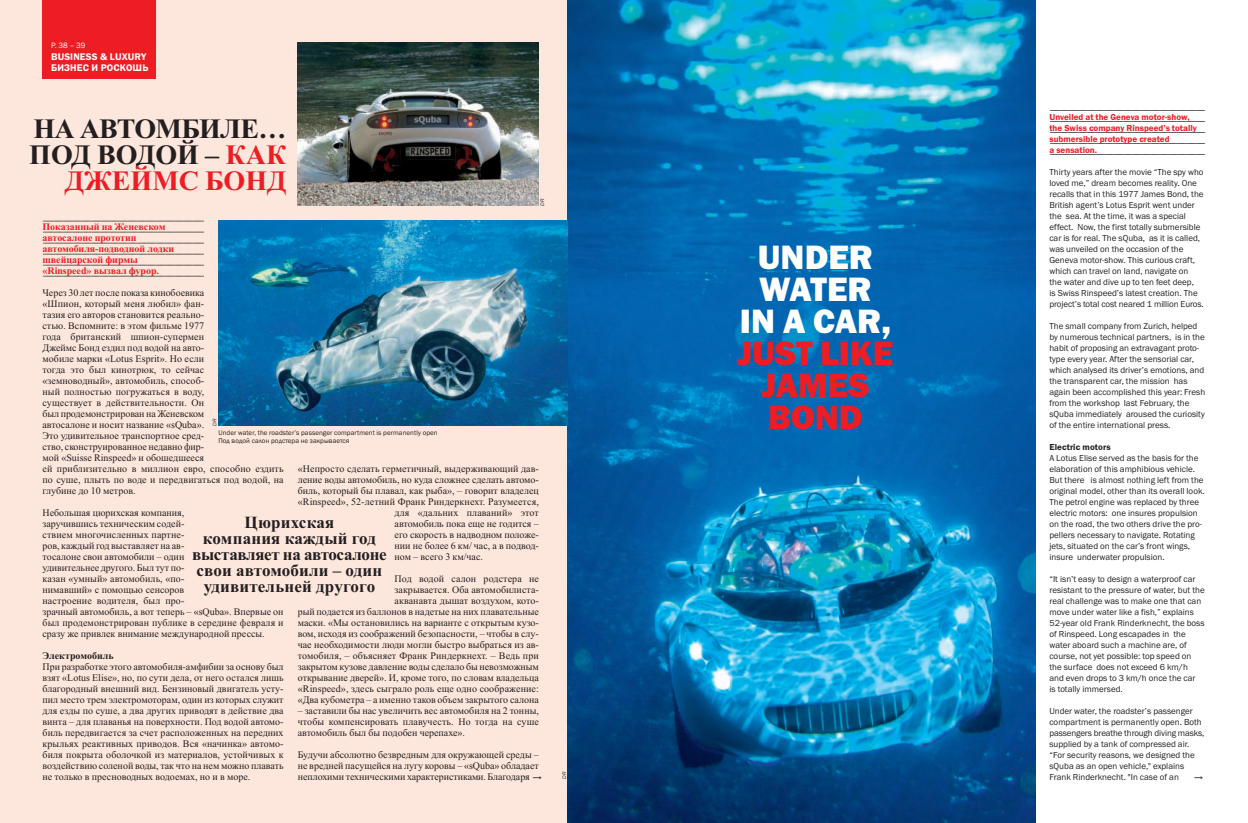
<style>
.page{position:relative;width:1248px;height:823px;background:#fff}
.page>*{position:absolute;margin:0;border:0;box-sizing:border-box;transform-origin:0 0}
.t1{font:800 35px/32px "Franklin Gothic";color:#fff;text-align:center}
.t2{font:700 28px/26px "Times New Roman";color:#231f20;text-align:right}
.t3{font:700 17px/16px "Times New Roman";letter-spacing:.01em;color:#231f20;text-align:center}
.t4{font:10px/11px "Times New Roman";color:#231f20}
.t5{font:700 10px/11px "Times New Roman";letter-spacing:-.005em;color:#ee1d23}
.t6{font:600 10px/11px "Franklin Gothic";letter-spacing:.015em;color:#fff}
.t7{font:9px/11px "Franklin Gothic";color:#231f20}
.t8{font:600 9px/11px "Franklin Gothic";color:#ee1d23}
.t9{font:8px "Franklin Gothic";color:#fff}
.t10{font:7px/8px "Franklin Gothic";letter-spacing:.01em;color:#231f20}
.t11{font:italic 5.5px "Franklin Gothic";color:#231f20}
.s1{font-weight:600}
.s2{color:#ee1d23}
.s3{font-weight:700}
</style>
<div class="page">
<div style="left:0;top:0;width:624px;height:822px;background:#fde7dc"></div>
<img style="left:567px;top:0;width:468px;height:822px">
<img style="left:298px;top:43px;width:241px;height:163px">
<div style="left:43px;top:0;width:113px;height:79px;background:#ee1d23"></div>
<svg style="left:1049px;top:110px;width:156px;height:1px"></svg>
<svg style="left:1049px;top:121px;width:156px;height:1px"></svg>
<svg style="left:1049px;top:132px;width:156px;height:1px"></svg>
<svg style="left:1049px;top:143px;width:156px;height:1px"></svg>
<svg style="left:1049px;top:154px;width:156px;height:1px"></svg>
<svg style="left:43px;top:221px;width:161px;height:1px"></svg>
<svg style="left:43px;top:232px;width:161px;height:1px"></svg>
<svg style="left:43px;top:243px;width:161px;height:1px"></svg>
<svg style="left:43px;top:254px;width:161px;height:1px"></svg>
<svg style="left:43px;top:265px;width:161px;height:1px"></svg>
<svg style="left:43px;top:276px;width:161px;height:1px"></svg>
<img style="left:218px;top:220px;width:349px;height:205px">
<p class="t9" style="left:51px;top:41px;width:36px">P. 38 – 39</p>
<p class="t6" style="left:51px;top:51px;width:99px">BUSINESS &amp; LUXURY<br>БИЗНЕС И РОСКОШЬ</p>
<p class="t8" style="left:1049px;top:111px;width:149px">Unveiled at the Geneva motor-show, the Swiss company Rinspeed’s totally submersible prototype created<br>a sensation.</p>
<p class="t7" style="left:1049px;top:166px;width:156px">Thirty years after the movie “The spy who loved me,” dream becomes reality. One recalls that in this 1977 James Bond, the British agent’s Lotus Esprit went under the sea. At the time, it was a special effect. Now, the first totally submersible car is for real. The sQuba, as it is called, was unveiled on the occasion of the Geneva motor-show. This curious craft, which can travel on land, navigate on<br>the water and dive up to ten feet deep,<br>is Swiss Rinspeed’s latest creation. The project’s total cost neared 1 million Euros.</p>
<p class="t7" style="left:1049px;top:320px;width:157px">The small company from Zurich, helped by numerous technical partners, is in the habit of proposing an extravagant proto&shy;type every year. After the sensorial car, which analysed its driver’s emotions, and the transparent car, the mission has again been accomplished this year: Fresh from the workshop last February, the sQuba immediately aroused the curiosity of the entire international press.</p>
<p class="t7" style="left:1049px;top:441px;width:157px"><span class="s1">Electric motors<br></span>A Lotus Elise served as the basis for the elaboration of this amphibious vehicle.<br>But there is almost nothing left from the original model, other than its overall look.<br>The petrol engine was replaced by three electric motors: one insures propulsion on the road, the two others drive the pro&shy;pellers necessary to navigate. Rotating jets, situated on the car’s front wings, insure underwater propulsion.</p>
<p class="t7" style="left:1049px;top:573px;width:157px">“It isn’t easy to design a waterproof car resistant to the pressure of water, but the real challenge was to make one that can move under water like a fish,” explains 52-year old Frank Rinderknecht, the boss of Rinspeed. Long escapades in the water aboard such a machine are, of course, not yet possible: top speed on the surface does not exceed 6 km/h<br>and even drops to 3 km/h once the car<br>is totally immersed.</p>
<p class="t7" style="left:1049px;top:705px;width:156px">Under water, the roadster’s passenger compartment is permanently open. Both passengers breathe through diving masks, supplied by a tank of compressed air. “For security reasons, we designed the sQuba as an open vehicle," explains Frank Rinderknecht. "In case of an</p>
<p class="t2" style="left:29px;top:115px;width:259px">НА АВТОМБИЛЕ…<br>ПОД ВОДОЙ – <span class="s2">КАК<br>ДЖЕЙМС БОНД</span></p>
<p class="t11" style="left:539px;top:206px;width:9px;rotate:-90deg">DR</p>
<p class="t5" style="left:43px;top:221px;width:133px">Показанный на Женевском автосалоне прототип автомобиля-подводной лодки швейцарской фирмы «Rinspeed» вызвал фурор.</p>
<p class="t4" style="left:43px;top:287px;width:242px">Через 30 лет после показа кинобоевика<br>«Шпион, который меня любил» фан-<br>тазия его авторов становится реально-<br>стью. Вспомните: в этом фильме 1977<br>года британский шпион-супермен<br>Джеймс Бонд ездил под водой на авто-<br>мобиле марки «Lotus Esprit». Но если<br>тогда это был кинотрюк, то сейчас<br>«земноводный», автомобиль, способ-<br>ный полностью погружаться в воду,<br>существует в действительности. Он<br>был продемонстрирован на Женевском<br>автосалоне и носит название «sQuba».<br>Это удивительное транспортное сред-<br>ство, сконструированное недавно фир-<br>мой «Suisse Rinspeed» и обошедшееся<br>ей приблизительно в миллион евро, способно ездить по суше, плыть по воде и передвигаться под водой, на глубине до 10 метров.</p>
<p class="t4" style="left:43px;top:507px;width:242px">Небольшая цюрихская компания,<br>заручившись техническим содей-<br>ствием многочисленных партне-<br>ров, каждый год выставляет на ав-<br>тосалоне свои автомобили – один<br>удивительнее другого. Был тут по-<br>казан «умный» автомобиль, «по-<br>нимавший» с помощью сенсоров<br>настроение водителя, был про-<br>зрачный автомобиль, а вот теперь – «sQuba». Впервые он был продемонстрирован публике в середине февраля и сразу же привлек внимание международной прессы.</p>
<p class="t4" style="left:43px;top:650px;width:242px"><span class="s3">Электромобиль<br></span>При разработке этого автомобиля-амфибии за основу был взят «Lotus Elise», но, по сути дела, от него остался лишь благородный внешний вид. Бензиновый двигатель усту&shy;пил место трем электромоторам, один из которых служит для езды по суше, а два других приводят в действие два винта – для плаванья на поверхности. Под водой автомо&shy;биль передвигается за счет расположенных на передних крыльях реактивных приводов. Вся «начинка» автомо&shy;биля покрыта оболочкой из материалов, устойчивых к воздействию соленой воды, так что на нем можно плавать не только в пресноводных водоемах, но и в море.</p>
<p class="t1" style="left:737px;top:240px;width:157px">UNDER<br>WATER<br>IN A CAR,<br><span class="s2">JUST LIKE<br>JAMES<br>BOND</span></p>
<p class="t11" style="left:211px;top:425px;width:9px;rotate:-90deg">DR</p>
<p class="t10" style="left:218px;top:428px;width:221px">Under water, the roadster’s passenger compartment is permanently open<br>Под водой салон родстера не закрывается</p>
<p class="t4" style="left:298px;top:463px;width:242px">«Непросто сделать герметичный, выдерживающий дав-</p>
<p class="t4" style="left:298px;top:474px;width:242px">ление воды автомобиль, но куда сложнее сделать автомо-</p>
<p class="t4" style="left:298px;top:485px;width:242px">биль, который бы плавал, как рыба», – говорит владелец</p>
<p class="t4" style="left:298px;top:496px;width:242px">«Rinspeed», 52-летний Франк Риндеркнехт. Разумеется,</p>
<p class="t4" style="left:394px;top:507px;width:146px">для «дальних плаваний» этот</p>
<p class="t4" style="left:394px;top:518px;width:146px">автомобиль пока еще не годится –</p>
<p class="t4" style="left:394px;top:529px;width:146px">его скорость в надводном положе-</p>
<p class="t4" style="left:394px;top:540px;width:146px">нии не более 6 км/ час, а в подвод-</p>
<p class="t4" style="left:394px;top:551px;width:90px">ном – всего 3 км/час.</p>
<p class="t4" style="left:298px;top:573px;width:242px;text-align:right">Под водой салон родстера не<br>закрывается. Оба автомобилиста-<br>акванавта дышат воздухом, кото-<br>рый подается из баллонов в надетые на них плавательные маски. «Мы остановились на варианте с открытым кузо&shy;вом, исходя из соображений безопасности, – чтобы в слу&shy;чае необходимости люди могли быстро выбраться из ав&shy;томобиля, – объясняет Франк Риндеркнехт. – Ведь при закрытом кузове давление воды сделало бы невозможным открывание дверей». И, кроме того, по словам владельца «Rinspeed», здесь сыграло роль еще одно соображение: «Два кубометра – а именно таков объем закрытого салона</p>
<p class="t4" style="left:298px;top:705px;width:242px;text-align:justify">– заставили бы нас увеличить вес автомобиля на 2 тонны, чтобы компенсировать плавучесть. Но тогда на суше автомобиль был бы подобен черепахе».</p>
<p class="t4" style="left:298px;top:749px;width:242px;text-align:justify">Будучи абсолютно безвредным для окружающей среды – не вредней пасущейся на лугу коровы – «sQuba» обладает неплохими техническими характеристиками. Благодаря</p>
<p class="t3" style="left:192px;top:514px;width:196px">Цюрихская<br>компания каждый год выставляет на автосалоне свои автомобили – один удивительней другого</p>
<p class="t11" style="left:561px;top:778px;width:9px;rotate:-90deg">DR</p>
<p class="t7" style="left:533px;top:771px;width:10px">→</p>
<p class="t7" style="left:1193px;top:771px;width:10px">→</p>
</div>
